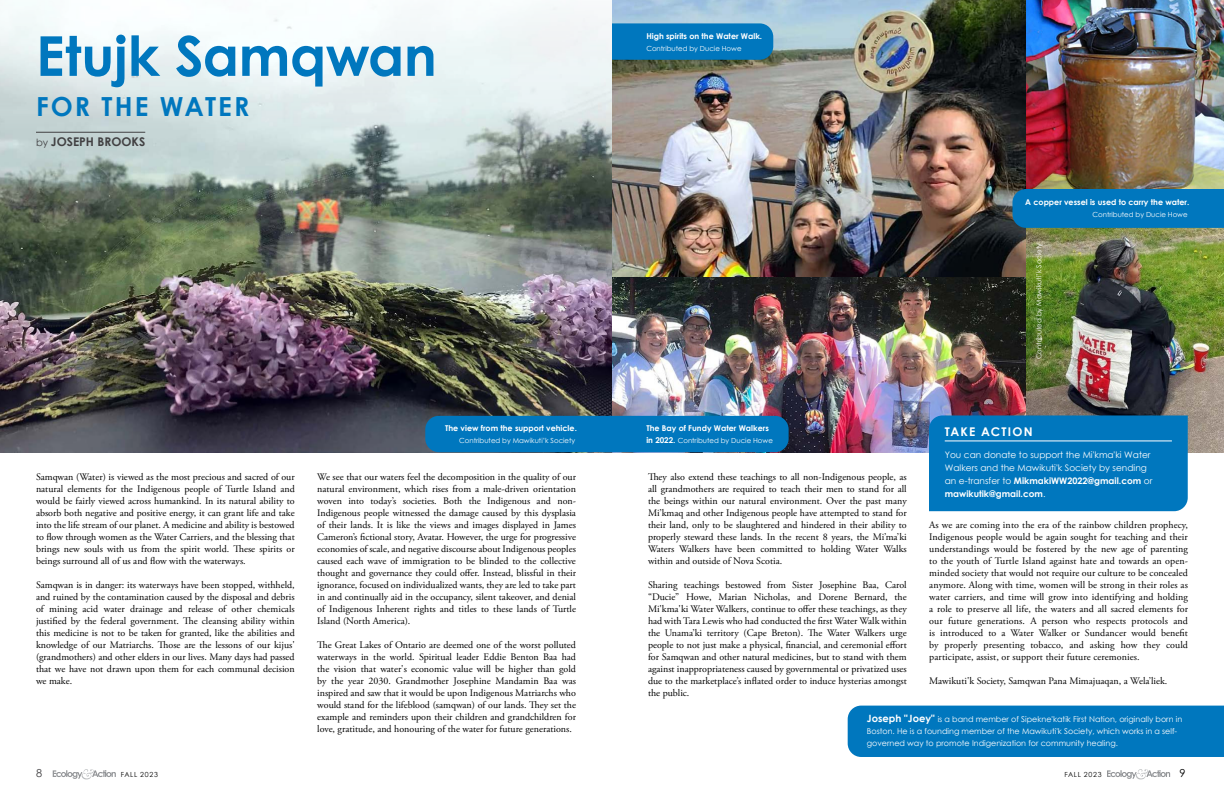
<style>
.page{position:relative;width:1224px;height:792px;background:#fff}
.page>*{position:absolute;margin:0;border:0;box-sizing:border-box;transform-origin:0 0}
.Article_Titles{font:700 55px "Century Gothic";letter-spacing:-.01em;color:#0077be}
.Article_SubTitles{font:700 26.3px "Century Gothic";letter-spacing:.075em;color:#0077be}
.Article_Byline{font:700 12px "Century Gothic";color:#414042}
.Take_Action_Title{font:700 12px "Century Gothic";letter-spacing:.1em;color:#fff}
.t1{font:11px "Century Gothic";color:#414042}
.t2{font:11px "Century Gothic";color:#000}
.t3{font:10px/12px "Adobe Garamond Pro";color:#000;text-align:justify}
.Article_Box_out{font:9px/13px "Century Gothic";color:#fff}
.Article_Bio{font:8px/12px "Century Gothic";color:#fff}
.Photo_Captions{font:700 8px "Century Gothic";color:#fff}
.Photo_Captions-2{font:7px "Century Gothic";color:#fff}
.t4{font:7px "Century Gothic";letter-spacing:.095em;color:#000}
.s1{font-weight:400;font-size:10px}
.s2{font-weight:700;font-size:8px}
.s3{font-weight:700}
.s4{font-weight:700;font-size:10px}
</style>
<div class="page">
<img style="left:612px;top:0;width:415px;height:277px">
<img style="left:612px;top:277px;width:415px;height:175px">
<img style="left:0;top:5px;width:612px;height:447px">
<img style="left:1027px;top:0;width:197px;height:452px">
<svg style="left:53px;top:769px;width:63px;height:10px"></svg>
<svg style="left:1107px;top:769px;width:63px;height:10px"></svg>
<hr style="left:36px;top:132px;width:109px;height:1px;background:#414042">
<div style="left:848px;top:706px;width:376px;height:51px;background:#0077be"></div>
<div style="left:929px;top:415px;width:259px;height:96px;background:#0077be"></div>
<hr style="left:945px;top:441px;width:227px;height:1px;background:#fff">
<div style="left:1012px;top:189px;width:212px;height:39px;background:#0077be"></div>
<div style="left:612px;top:23px;width:161px;height:37px;background:#0077be"></div>
<div style="left:425px;top:416px;width:364px;height:36px;background:#0077be"></div>
<p class="Article_Titles" style="left:36px;top:21px;width:402px">Etujk Samqwan</p>
<p class="Article_SubTitles" style="left:36px;top:90px;width:215px">FOR THE WATER</p>
<p class="Article_Byline" style="left:36px;top:134px;width:111px"><span class="s1">by</span> JOSEPH BROOKS</p>
<p class="t3" style="left:36px;top:471px;width:260px">Samqwan (Water) is viewed as the most precious and sacred of our natural elements for the Indigenous people of Turtle Island and would be fairly viewed across humankind. In its natural ability to absorb both negative and positive energy, it can grant life and take into the life stream of our planet. A medicine and ability is bestowed to flow through women as the Water Carriers, and the blessing that brings new souls with us from the spirit world. These spirits or beings surround all of us and flow with the waterways.</p>
<p class="t3" style="left:36px;top:579px;width:260px">Samqwan is in danger: its waterways have been stopped, withheld, and ruined by the contamination caused by the disposal and debris of mining acid water drainage and release of other chemicals justified by the federal government. The cleansing ability within this medicine is not to be taken for granted, like the abilities and knowledge of our Matriarchs. Those are the lessons of our kijus' (grandmothers) and other elders in our lives. Many days had passed that we have not drawn upon them for each communal decision we make.</p>
<p class="Photo_Captions" style="left:445px;top:423px;width:133px">The view from the support vehicle.</p>
<p class="Photo_Captions-2" style="left:459px;top:436px;width:118px">Contributed by Mawikuti’k Society</p>
<p class="t3" style="left:317px;top:471px;width:260px">We see that our waters feel the decomposition in the quality of our natural environment, which rises from a male-driven orientation woven into today’s societies. Both the Indigenous and non-Indigenous people witnessed the damage caused by this dysplasia of their lands. It is like the views and images displayed in James Cameron’s fictional story, Avatar. However, the urge for progressive economies of scale, and negative discourse about Indigenous peoples caused each wave of immigration to be blinded to the collective thought and governance they could offer. Instead, blissful in their ignorance, focused on individualized wants, they are led to take part in and continually aid in the occupancy, silent takeover, and denial of Indigenous Inherent rights and titles to these lands of Turtle Island (North America).</p>
<p class="t3" style="left:317px;top:639px;width:260px">The Great Lakes of Ontario are deemed one of the worst polluted waterways in the world. Spiritual leader Eddie Benton Baa had the vision that water's economic value will be higher than gold by the year 2030. Grandmother Josephine Mandamin Baa was inspired and saw that it would be upon Indigenous Matriarchs who would stand for the lifeblood (samqwan) of our lands. They set the example and reminders upon their children and grandchildren for love, gratitude, and honouring of the water for future generations.</p>
<p class="Photo_Captions" style="left:646px;top:31px;width:117px">High spirits on the Water Walk.</p>
<p class="Photo_Captions-2" style="left:646px;top:43px;width:97px">Contributed by Ducie Howe</p>
<p class="Photo_Captions" style="left:1025px;top:198px;width:166px">A copper vessel is used to carry the water.</p>
<p class="Photo_Captions-2" style="left:1092px;top:210px;width:97px">Contributed by Ducie Howe</p>
<p class="Photo_Captions-2" style="left:1034px;top:359px;width:118px;rotate:-90deg">Contributed by Mawikuti’k Society</p>
<p class="Photo_Captions" style="left:646px;top:423px;width:124px">The Bay of Fundy Water Walkers</p>
<p class="Photo_Captions-2" style="left:646px;top:436px;width:128px"><span class="s2">in 2022.</span> Contributed by Ducie Howe</p>
<p class="t3" style="left:648px;top:471px;width:260px">They also extend these teachings to all non-Indigenous people, as all grandmothers are required to teach their men to stand for all the beings within our natural environment. Over the past many Mi’kmaq and other Indigenous people have attempted to stand for their land, only to be slaughtered and hindered in their ability to properly steward these lands. In the recent 8 years, the Mi’ma’ki Waters Walkers have been committed to holding Water Walks within and outside of Nova Scotia.</p>
<p class="t3" style="left:648px;top:579px;width:260px">Sharing teachings bestowed from Sister Josephine Baa, Carol “Ducie” Howe, Marian Nicholas, and Dorene Bernard, the Mi'kma'ki Water Walkers, continue to offer these teachings, as they had with Tara Lewis who had conducted the first Water Walk within the Unama’ki territory (Cape Breton). The Water Walkers urge people to not just make a physical, financial, and ceremonial effort for Samqwan and other natural medicines, but to stand with them against inappropriateness caused by governmental or privatized uses due to the marketplace’s inflated order to induce hysterias amongst the public.</p>
<p class="Take_Action_Title" style="left:945px;top:424px;width:90px">TAKE ACTION</p>
<p class="Article_Box_out" style="left:945px;top:448px;width:209px">You can donate to support the Mi'kma'ki Water Walkers and the Mawikuti'k Society by sending an e-transfer to <span class="s3">MikmakiWW2022@gmail.com</span> or <span class="s3">mawikutik@gmail.com</span>.</p>
<p class="t3" style="left:929px;top:519px;width:260px">As we are coming into the era of the rainbow children prophecy, Indigenous people would be again sought for teaching and their understandings would be fostered by the new age of parenting to the youth of Turtle Island against hate and towards an open&shy;minded society that would not require our culture to be concealed anymore. Along with time, women will be strong in their roles as water carriers, and time will grow into identifying and holding a role to preserve all life, the waters and all sacred elements for our future generations. A person who respects protocols and is introduced to a Water Walker or Sundancer would benefit by properly presenting tobacco, and asking how they could participate, assist, or support their future ceremonies.</p>
<p class="t3" style="left:929px;top:675px;width:240px">Mawikuti'k Society, Samqwan Pana Mimajuaqan, a Wela’liek.</p>
<p class="Article_Bio" style="left:867px;top:713px;width:317px"><span class="s4">Joseph "Joey"</span> is a band member of Sipekne'katik First Nation, originally born in<br>Boston. He is a founding member of the Mawikuti'k Society, which works in a self&shy;governed way to promote Indigenization for community healing.</p>
<p class="t1" style="left:36px;top:766px;width:8px">8</p>
<p class="t4" style="left:121px;top:770px;width:39px">FALL 2023</p>
<p class="t4" style="left:1064px;top:770px;width:39px">FALL 2023</p>
<p class="t2" style="left:1180px;top:766px;width:8px">9</p>
</div>
